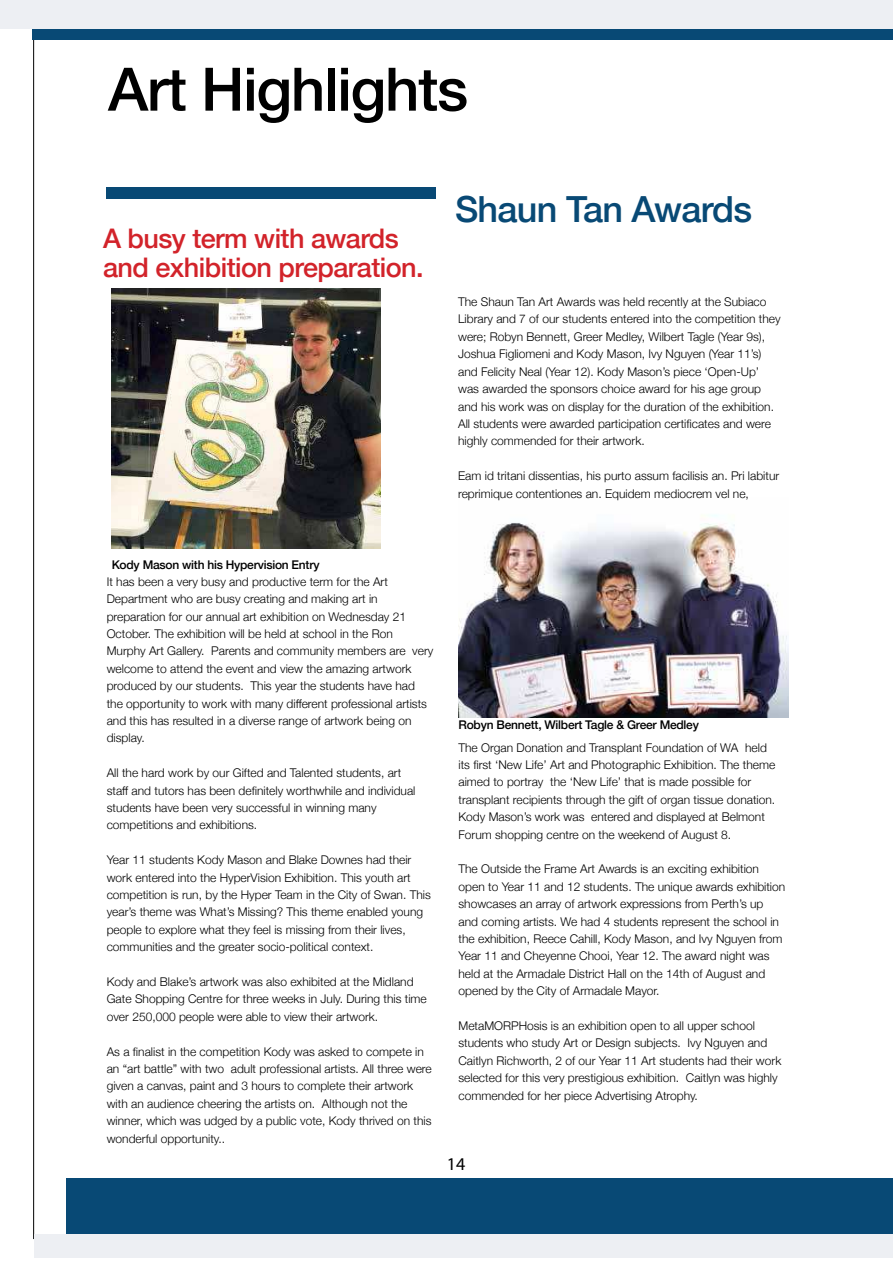
<style>
.page{position:relative;width:893px;height:1263px;background:#fff}
.page>*{position:absolute;margin:0;border:0;box-sizing:border-box;transform-origin:0 0}
.t1{font:500 60px "Helvetica Neue";letter-spacing:-.02em;color:#000}
.t2{font:500 36px "Helvetica Neue";letter-spacing:-.02em;color:#084975}
.t3{font:500 27px/28.2px "Helvetica Neue";letter-spacing:-.02em;color:#d2232a}
.t4{font:18px "Myriad Pro";color:#000}
.t5{font:300 12px/17.4px "Helvetica Neue";color:#000}
.t6{font:500 12px "Helvetica Neue";letter-spacing:-.02em;color:#000}
</style>
<div class="page">
<hr style="left:33px;top:29px;width:1px;height:1210px;background:#000">
<img style="left:459px;top:515px;width:329px;height:202px">
<div style="left:106px;top:187px;width:330px;height:12px;background:#084975"></div>
<img style="left:112px;top:288px;width:268px;height:261px">
<div style="left:33px;top:29px;width:860px;height:10px;background:#084975"></div>
<div style="left:0;top:0;width:893px;height:29px;background:#edeff3"></div>
<div style="left:66px;top:1178px;width:827px;height:56px;background:#084975"></div>
<div style="left:34px;top:1234px;width:859px;height:23px;background:#edeff3"></div>
<h1 class="t1" style="left:108px;top:67px;width:362px">Art Highlights</h1>
<h3 class="t3" style="left:103px;top:223px;width:322px">A busy term with awards and exhibition preparation.</h3>
<h2 class="t2" style="left:455px;top:181px;width:299px">Shaun Tan Awards</h2>
<p class="t5" style="left:458px;top:294px;width:324px">The Shaun Tan Art Awards was held recently at the Subiaco Library and 7 of our students entered into the competition they were; Robyn Bennett, Greer Medley, Wilbert Tagle (Year 9s), Joshua Figliomeni and Kody Mason, Ivy Nguyen (Year 11’s) and Felicity Neal (Year 12). Kody Mason’s piece ‘Open-Up’ was awarded the sponsors choice award for his age group and his work was on display for the duration of the exhibition.<br>All students were awarded participation certificates and were highly commended for their artwork.</p>
<p class="t5" style="left:458px;top:468px;width:323px">Eam id tritani dissentias, his purto assum facilisis an. Pri labitur reprimique contentiones an. Equidem mediocrem vel ne,</p>
<p class="t6" style="left:112px;top:555px;width:209px">Kody Mason with his Hypervision Entry</p>
<p class="t5" style="left:107px;top:573px;width:328px">It has been a very busy and productive term for the Art Department who are busy creating and making art in preparation for our annual art exhibition on Wednesday 21<br>October. The exhibition will be held at school in the Ron Murphy Art Gallery. Parents and community members are very welcome to attend the event and view the amazing artwork produced by our students. This year the students have had the opportunity to work with many different professional artists and this has resulted in a diverse range of artwork being on display.</p>
<p class="t5" style="left:107px;top:765px;width:310px">All the hard work by our Gifted and Talented students, art staff and tutors has been definitely worthwhile and individual students have been very successful in winning many competitions and exhibitions.</p>
<p class="t5" style="left:107px;top:852px;width:326px">Year 11 students Kody Mason and Blake Downes had their work entered into the HyperVision Exhibition. This youth art competition is run, by the Hyper Team in the City of Swan. This year’s theme was What’s Missing? This theme enabled young people to explore what they feel is missing from their lives, communities and the greater socio-political context.</p>
<p class="t5" style="left:107px;top:974px;width:322px">Kody and Blake’s artwork was also exhibited at the Midland<br>Gate Shopping Centre for three weeks in July. During this time over 250,000 people were able to view their artwork.</p>
<p class="t5" style="left:107px;top:1042px;width:326px">As a finalist in the competition Kody was asked to compete in an “art battle” with two adult professional artists. All three were given a canvas, paint and 3 hours to complete their artwork with an audience cheering the artists on. Although not the winner, which was udged by a public vote, Kody thrived on this wonderful opportunity..</p>
<p class="t6" style="left:459px;top:715px;width:242px">Robyn Bennett, Wilbert Tagle &amp; Greer Medley</p>
<p class="t5" style="left:459px;top:739px;width:318px">The Organ Donation and Transplant Foundation of WA held its first ‘New Life’ Art and Photographic Exhibition. The theme aimed to portray the ‘New Life’ that is made possible for transplant recipients through the gift of organ tissue donation.<br>Kody Mason’s work was entered and displayed at Belmont Forum shopping centre on the weekend of August 8.</p>
<p class="t5" style="left:459px;top:861px;width:328px">The Outside the Frame Art Awards is an exciting exhibition open to Year 11 and 12 students. The unique awards exhibition showcases an array of artwork expressions from Perth’s up and coming artists. We had 4 students represent the school in the exhibition, Reece Cahill, Kody Mason, and Ivy Nguyen from Year 11 and Cheyenne Chooi, Year 12. The award night was held at the Armadale District Hall on the 14th of August and opened by the City of Armadale Mayor.</p>
<p class="t5" style="left:459px;top:1018px;width:324px">MetaMORPHosis is an exhibition open to all upper school students who study Art or Design subjects. Ivy Nguyen and Caitlyn Richworth, 2 of our Year 11 Art students had their work selected for this very prestigious exhibition. Caitlyn was highly commended for her piece Advertising Atrophy.</p>
<h3 class="t4" style="left:447px;top:1153px;width:20px">14</h3>
</div>
